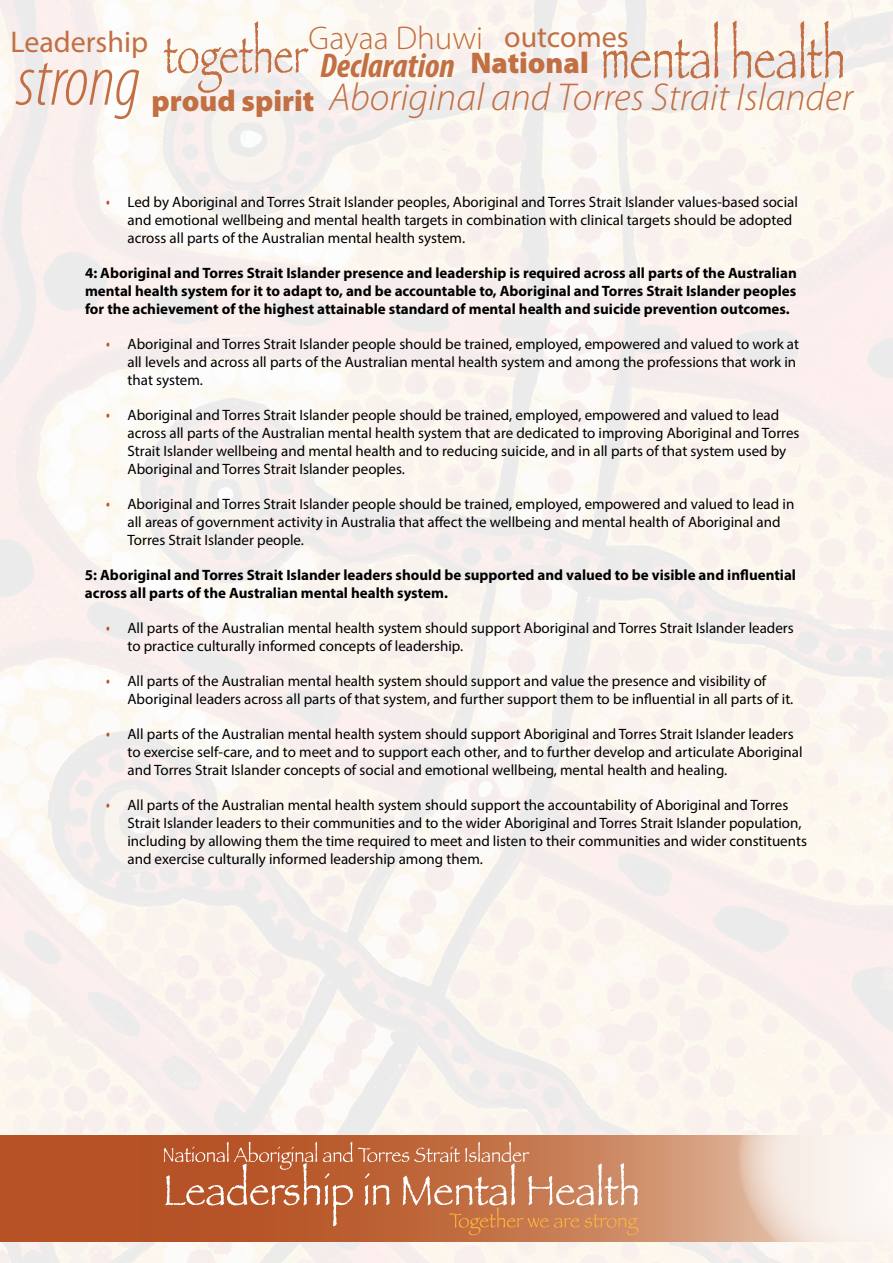
<style>
.page{position:relative;width:893px;height:1263px;background:#fff}
.page>*{position:absolute;margin:0;border:0;box-sizing:border-box;transform-origin:0 0}
.t1{font:italic 300 condensed 72px "Myriad Pro";color:#c16f43}
.t2{font:condensed 60px "Papyrus";color:#c16f43}
.t3{font:italic 300 39px "Myriad Pro";color:#c16f43}
.t4{font:italic 700 condensed 34.5px "Myriad Pro";color:#c16f43}
.t5{font:300 33px "Myriad Pro";color:#c16f43}
.t6{font:30px "Myriad Pro";color:#c16f43}
.t7{font:900 30px "Myriad Pro";color:#c16f43}
.t8{font:15px/18px "Myriad Pro";color:#000}
.t9{font:700 15px/18px "Myriad Pro";color:#000;text-align:justify}
.s1{font-family:"Myriad Pro";font-weight:900;font-stretch:normal;font-size:30px}
.s2{font-family:"Papyrus";font-stretch:condensed;font-size:54px}
.s3{font-weight:400;font-size:30px}
.s4{font-family:"Papyrus";font-stretch:condensed;color:#b65226}
</style>
<div class="page">
<svg style="left:138px;top:1135px;width:599px;height:107px;background:#c9815c"></svg>
<svg style="left:737px;top:1135px;width:156px;height:107px"></svg>
<svg style="left:164px;top:1142px;width:474px;height:93px;background:#c5774f"></svg>
<div style="left:0;top:1135px;width:138px;height:107px;background:#b65226"></div>
<h2 class="t2" style="left:470px;top:22px;width:377px"><span class="s1">National</span> mental health</h2>
<h3 class="t6" style="left:11px;top:24px;width:299px">Leadership <span class="s2">together</span></h3>
<h3 class="t5" style="left:309px;top:20px;width:322px">Gayaa Dhuwi <span class="s3">outcomes</span></h3>
<h3 class="t4" style="left:320px;top:44px;width:136px">Declaration</h3>
<h1 class="t1" style="left:17px;top:43px;width:125px">strong</h1>
<h3 class="t3" style="left:329px;top:76px;width:525px">Aboriginal and Torres Strait Islander</h3>
<h3 class="t7" style="left:152px;top:84px;width:164px">proud spirit</h3>
<p class="t8" style="left:128px;top:193px;width:672px;text-indent:-21px"><span class="s4">•</span> Led by Aboriginal and Torres Strait Islander peoples, Aboriginal and Torres Strait Islander values-based social and emotional wellbeing and mental health targets in combination with clinical targets should be adopted across all parts of the Australian mental health system.</p>
<p class="t9" style="left:85px;top:263px;width:713px">4: Aboriginal and Torres Strait Islander presence and leadership is required across all parts of the Australian mental health system for it to adapt to, and be accountable to, Aboriginal and Torres Strait Islander peoples for the achievement of the highest attainable standard of mental health and suicide prevention outcomes.</p>
<p class="t8" style="left:128px;top:335px;width:673px;text-indent:-21px"><span class="s4">•</span> Aboriginal and Torres Strait Islander people should be trained, employed, empowered and valued to work at all levels and across all parts of the Australian mental health system and among the professions that work in that system.</p>
<p class="t8" style="left:128px;top:406px;width:673px;text-indent:-21px"><span class="s4">•</span> Aboriginal and Torres Strait Islander people should be trained, employed, empowered and valued to lead across all parts of the Australian mental health system that are dedicated to improving Aboriginal and Torres Strait Islander wellbeing and mental health and to reducing suicide, and in all parts of that system used by Aboriginal and Torres Strait Islander peoples.</p>
<p class="t8" style="left:128px;top:495px;width:668px;text-indent:-21px"><span class="s4">•</span> Aboriginal and Torres Strait Islander people should be trained, employed, empowered and valued to lead in all areas of government activity in Australia that affect the wellbeing and mental health of Aboriginal and<br>Torres Strait Islander people.</p>
<p class="t9" style="left:85px;top:565px;width:713px">5: Aboriginal and Torres Strait Islander leaders should be supported and valued to be visible and influential across all parts of the Australian mental health system.</p>
<p class="t8" style="left:127px;top:619px;width:668px;text-indent:-21px"><span class="s4">•</span> All parts of the Australian mental health system should support Aboriginal and Torres Strait Islander leaders to practice culturally informed concepts of leadership.</p>
<p class="t8" style="left:127px;top:672px;width:667px;text-indent:-21px"><span class="s4">•</span> All parts of the Australian mental health system should support and value the presence and visibility of<br>Aboriginal leaders across all parts of that system, and further support them to be influential in all parts of it.</p>
<p class="t8" style="left:127px;top:725px;width:677px;text-indent:-21px"><span class="s4">•</span> All parts of the Australian mental health system should support Aboriginal and Torres Strait Islander leaders to exercise self-care, and to meet and to support each other, and to further develop and articulate Aboriginal and Torres Strait Islander concepts of social and emotional wellbeing, mental health and healing.</p>
<p class="t8" style="left:127px;top:796px;width:681px;text-indent:-21px"><span class="s4">•</span> All parts of the Australian mental health system should support the accountability of Aboriginal and Torres Strait Islander leaders to their communities and to the wider Aboriginal and Torres Strait Islander population, including by allowing them the time required to meet and listen to their communities and wider constituents and exercise culturally informed leadership among them.</p>
</div>
